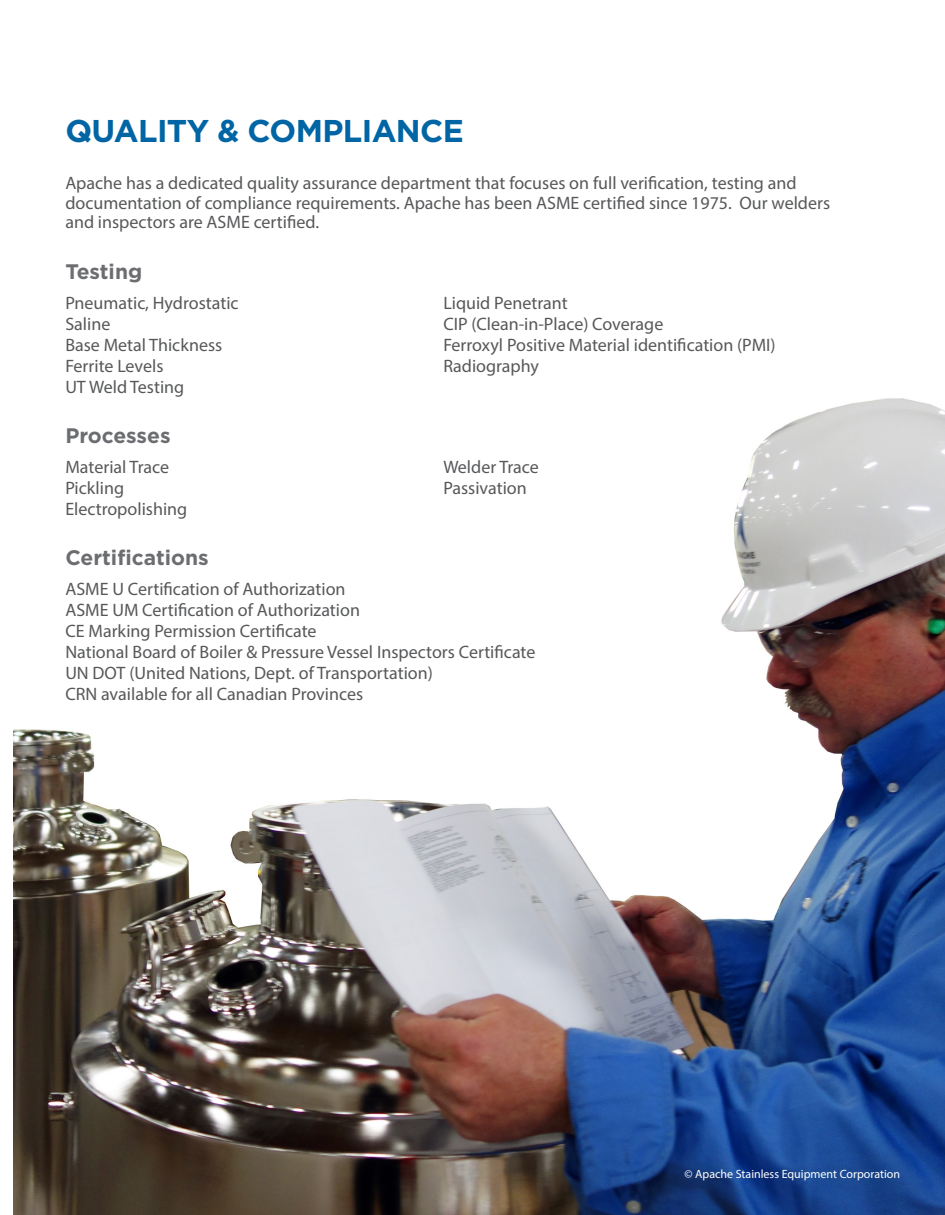
<style>
.page{position:relative;width:945px;height:1215px;background:#fff}
.page>*{position:absolute;margin:0;border:0;box-sizing:border-box;transform-origin:0 0}
.t1{font:700 31.5px "Gotham";letter-spacing:-.02em;color:#0065a4}
.t2{font:700 21px "Gotham";color:#6c6d70}
.t3{font:18px/21px "Myriad Pro";color:#57585a}
.t4{font:12px "Myriad Pro";color:#fff}
</style>
<div class="page">
<img style="left:14px;top:398px;width:931px;height:817px">
<p class="t1" style="left:65px;top:110px;width:400px">QUALITY &amp; COMPLIANCE</p>
<p class="t3" style="left:65px;top:173px;width:766px;line-height:19.5px">Apache has a dedicated quality assurance department that focuses on full verification, testing and documentation of compliance requirements. Apache has been ASME certified since 1975. Our welders and inspectors are ASME certified.</p>
<p class="t2" style="left:65px;top:258px;width:78px">Testing</p>
<p class="t3" style="left:65px;top:292px;width:175px">Pneumatic, Hydrostatic</p>
<p class="t3" style="left:443px;top:292px;width:126px">Liquid Penetrant</p>
<p class="t3" style="left:65px;top:313px;width:47px">Saline</p>
<p class="t3" style="left:443px;top:313px;width:222px">CIP (Clean-in-Place) Coverage</p>
<p class="t3" style="left:65px;top:334px;width:159px">Base Metal Thickness</p>
<p class="t3" style="left:443px;top:334px;width:334px">Ferroxyl Positive Material identification (PMI)</p>
<p class="t3" style="left:65px;top:355px;width:100px">Ferrite Levels</p>
<p class="t3" style="left:443px;top:355px;width:97px">Radiography</p>
<p class="t3" style="left:65px;top:376px;width:120px">UT Weld Testing</p>
<p class="t2" style="left:65px;top:422px;width:107px">Processes</p>
<p class="t3" style="left:65px;top:456px;width:105px">Material Trace</p>
<p class="t3" style="left:443px;top:456px;width:97px">Welder Trace</p>
<p class="t3" style="left:65px;top:477px;width:60px">Pickling</p>
<p class="t3" style="left:443px;top:477px;width:85px">Passivation</p>
<p class="t3" style="left:65px;top:498px;width:123px">Electropolishing</p>
<p class="t2" style="left:65px;top:544px;width:145px">Certifications</p>
<p class="t3" style="left:65px;top:578px;width:472px">ASME U Certification of Authorization<br>ASME UM Certification of Authorization<br>CE Marking Permission Certificate<br>National Board of Boiler &amp; Pressure Vessel Inspectors Certificate UN DOT (United Nations, Dept. of Transportation)<br>CRN available for all Canadian Provinces</p>
<p class="t4" style="left:685px;top:1167px;width:217px">© Apache Stainless Equipment Corporation</p>
</div>
